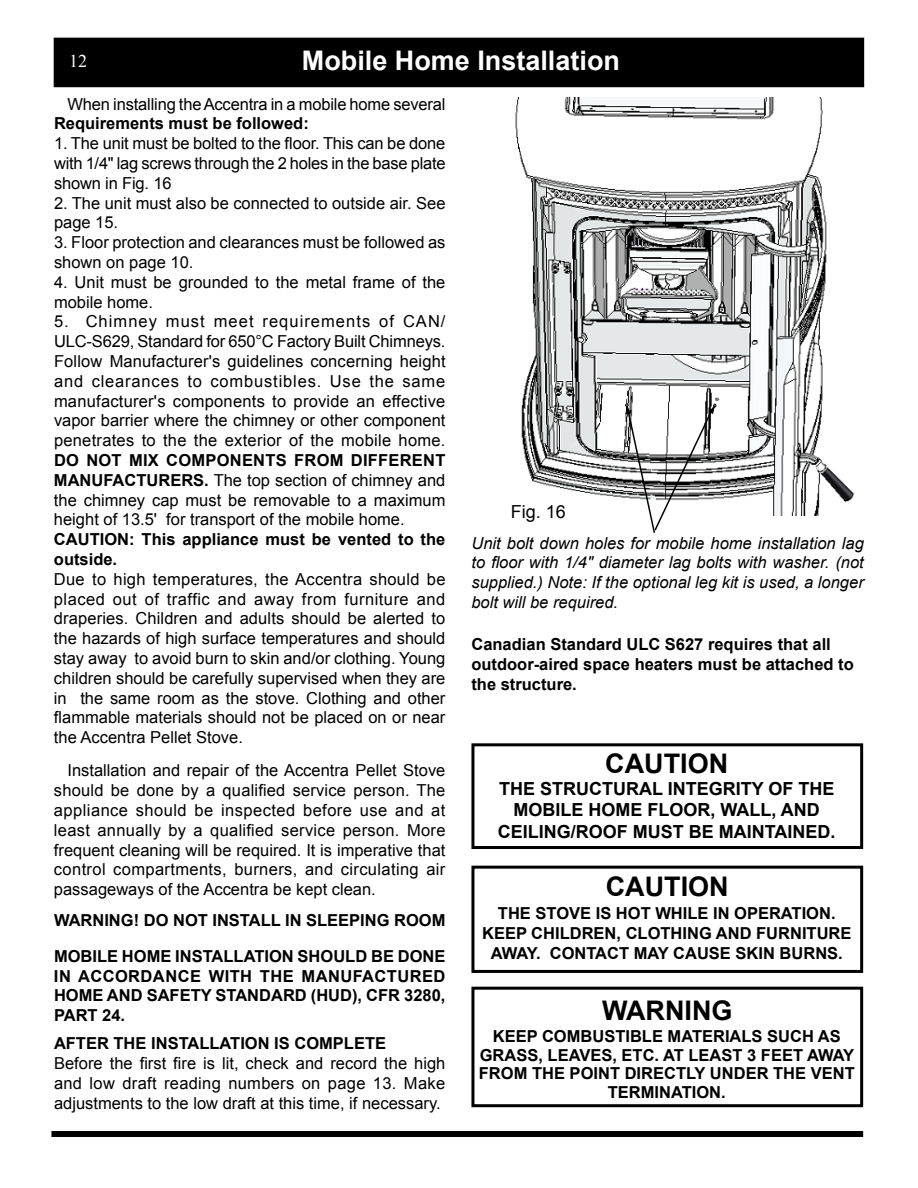
<style>
.page{position:relative;width:918px;height:1188px;background:#fff}
.page>*{position:absolute;margin:0;border:0;box-sizing:border-box;transform-origin:0 0}
.t1{font:700 27px "Arial";color:#fff}
.t2{font:700 27px "Arial";color:#000}
.t3{font:700 18px/21.6px "Arial";color:#000;text-align:center}
.t4{font:18px "Arial";color:#000}
.t5{font:18px "Times New Roman";color:#fff}
.t6{font:16.5px/19.8px "Arial";color:#000;text-align:justify}
.t7{font:700 16.5px/19.8px "Arial";color:#000}
.t8{font:italic 16.5px/19.8px "Arial";color:#000;text-align:justify}
.s1{font-weight:700}
</style>
<div class="page">
<div style="left:54px;top:38px;width:810px;height:49px;background:#000"></div>
<div style="left:51px;top:1131px;width:812px;height:6px;background:#000"></div>
<img style="left:515px;top:98px;width:340px;height:418px">
<svg style="left:625px;top:404px;width:91px;height:129px"></svg>
<div style="left:471px;top:743px;width:392px;height:106px;border:3px solid #000"></div>
<div style="left:471px;top:866px;width:392px;height:107px;border:3px solid #000"></div>
<div style="left:471px;top:987px;width:392px;height:120px;border:3px solid #000"></div>
<p class="t5" style="left:69px;top:49px;width:19px">12</p>
<h1 class="t1" style="left:302px;top:42px;width:320px">MOBILE HOME INSTALLATION</h1>
<p class="t6" style="left:68px;top:94px;width:380px">When installing the Accentra in a mobile home several</p>
<p class="t7" style="left:54px;top:114px;width:256px">REQUIREMENTS MUST BE FOLLOWED:</p>
<p class="t6" style="left:54px;top:134px;width:393px">1. The unit must be bolted to the floor. This can be done with 1/4" lag screws through the 2 holes in the base plate shown in Fig. 16</p>
<p class="t6" style="left:54px;top:193px;width:393px">2. The unit must also be connected to outside air. See page 15.</p>
<p class="t6" style="left:54px;top:233px;width:393px">3. Floor protection and clearances must be followed as shown on page 10.</p>
<p class="t6" style="left:54px;top:272px;width:393px">4. Unit must be grounded to the metal frame of the mobile home.</p>
<p class="t6" style="left:54px;top:312px;width:393px">5. Chimney must meet requirements of CAN/ ULC-S629, Standard for 650°C Factory Built Chimneys.<br>Follow Manufacturer's guidelines concerning height and clearances to combustibles. Use the same manufacturer's components to provide an effective vapor barrier where the chimney or other component penetrates to the the exterior of the mobile home.</p>
<p class="t6" style="left:54px;top:450px;width:393px"><span class="s1">DO NOT MIX COMPONENTS FROM DIFFERENT MANUFACTURERS.</span> The top section of chimney and the chimney cap must be removable to a maximum height of 13.5' for transport of the mobile home.</p>
<p class="t7" style="left:54px;top:530px;width:393px">CAUTION: THIS APPLIANCE MUST BE VENTED TO THE<br>OUTSIDE.</p>
<p class="t6" style="left:54px;top:569px;width:393px">Due to high temperatures, the Accentra should be placed out of traffic and away from furniture and draperies. Children and adults should be alerted to the hazards of high surface temperatures and should stay away to avoid burn to skin and/or clothing. Young children should be carefully supervised when they are in the same room as the stove. Clothing and other flammable materials should not be placed on or near the Accentra Pellet Stove.</p>
<p class="t6" style="left:54px;top:761px;width:393px;text-indent:13px">Installation and repair of the Accentra Pellet Stove should be done by a qualified service person. The appliance should be inspected before use and at least annually by a qualified service person. More frequent cleaning will be required. It is imperative that control compartments, burners, and circulating air passageways of the Accentra be kept clean.</p>
<p class="t7" style="left:54px;top:910px;width:169px">WARNING! DO NOT INSTA</p>
<p class="t7" style="left:261px;top:910px;width:77px">LL IN SLEEPIN</p>
<p class="t7" style="left:377px;top:910px;width:70px">G ROO M</p>
<p class="t7" style="left:54px;top:947px;width:132px">MOBILE HOME INSTA</p>
<p class="t7" style="left:224px;top:947px;width:31px">LLATION</p>
<p class="t7" style="left:298px;top:947px;width:125px">SHOULD BE DONE</p>
<p class="t7" style="left:54px;top:967px;width:38px">IN ACCO</p>
<p class="t7" style="left:128px;top:967px;width:38px">RDANCE</p>
<p class="t7" style="left:209px;top:967px;width:106px">WITH THE MAN</p>
<p class="t7" style="left:340px;top:967px;width:25px">UFACT</p>
<p class="t7" style="left:397px;top:967px;width:50px">URED</p>
<p class="t7" style="left:54px;top:986px;width:116px">HOMEAND SAFETY</p>
<p class="t7" style="left:216px;top:986px;width:23px">STAN</p>
<p class="t7" style="left:259px;top:986px;width:70px">DARD (HUD</p>
<p class="t7" style="left:352px;top:986px;width:95px">), CFR 3280,</p>
<p class="t7" style="left:54px;top:1006px;width:73px">PART 24.</p>
<p class="t7" style="left:54px;top:1034px;width:334px">AFTER THE INSTALLATION IS COMPLETE</p>
<p class="t6" style="left:54px;top:1054px;width:393px">Before the first fire is lit, check and record the high and low draft reading numbers on page 13. Make adjustments to the low draft at this time, if necessary.</p>
<p class="t4" style="left:511px;top:500px;width:57px">Fig. 16</p>
<p class="t8" style="left:471px;top:533px;width:394px">Unit bolt down holes for mobile home installation lag to floor with 1/4" diameter lag bolts with washer. (not supplied.) Note: If the optional leg kit is used, a longer bolt will be required.</p>
<p class="t7" style="left:471px;top:635px;width:384px">CANADIAN STANDARD ULC S627 REQUIRES THAT ALL<br>OUTDOOR-AIRED SPACE HEATERS MUST BE ATTACHED TO<br>THE STRUCTURE.</p>
<h1 class="t2" style="left:605px;top:746px;width:124px">CAUTION</h1>
<p class="t3" style="left:498px;top:778px;width:339px">THE STRU CTURAL INTEGRITY OF THE<br>MOBILE HOME FLOOR, WALL, AND<br>CEILING/ROOF MUST BE MAINTAINED.</p>
<h1 class="t2" style="left:606px;top:869px;width:124px">CAUTION</h1>
<p class="t7" style="left:498px;top:904px;width:50px">THE STO</p>
<p class="t7" style="left:569px;top:904px;width:178px">VE IS HOT WHILE IN OPE</p>
<p class="t7" style="left:769px;top:904px;width:23px">RATION</p>
<p class="t7" style="left:831px;top:904px;width:6px">.</p>
<p class="t7" style="left:482px;top:924px;width:24px">KEEP</p>
<p class="t7" style="left:491px;top:924px;width:360px;text-indent:41px">CHILDREN, CLOTHING AND FURNITURE<br>AWAY. CONTACT</p>
<p class="t7" style="left:634px;top:944px;width:113px">MAY CAUSE SKIN</p>
<p class="t7" style="left:780px;top:944px;width:65px">BURNS.</p>
<h1 class="t2" style="left:602px;top:993px;width:129px">WARNING</h1>
<p class="t7" style="left:493px;top:1027px;width:24px">KEEP</p>
<p class="t7" style="left:542px;top:1027px;width:151px">COMBUSTIBLE MATE</p>
<p class="t7" style="left:713px;top:1027px;width:117px">RIALS SUCH AS</p>
<p class="t7" style="left:480px;top:1045px;width:37px">GRASS</p>
<p class="t7" style="left:538px;top:1045px;width:95px">, LEAVES, ETC</p>
<p class="t7" style="left:655px;top:1045px;width:56px">. AT LEAST</p>
<p class="t7" style="left:747px;top:1045px;width:25px">3 FEET</p>
<p class="t7" style="left:807px;top:1045px;width:38px">AWAY</p>
<p class="t7" style="left:479px;top:1064px;width:102px">FROM THE POINT</p>
<p class="t7" style="left:625px;top:1064px;width:40px">DIRECT</p>
<p class="t7" style="left:686px;top:1064px;width:148px">LY UNDER THE VENT</p>
<p class="t7" style="left:608px;top:1083px;width:57px">TERMINATION</p>
<p class="t7" style="left:721px;top:1083px;width:6px">.</p>
</div>
